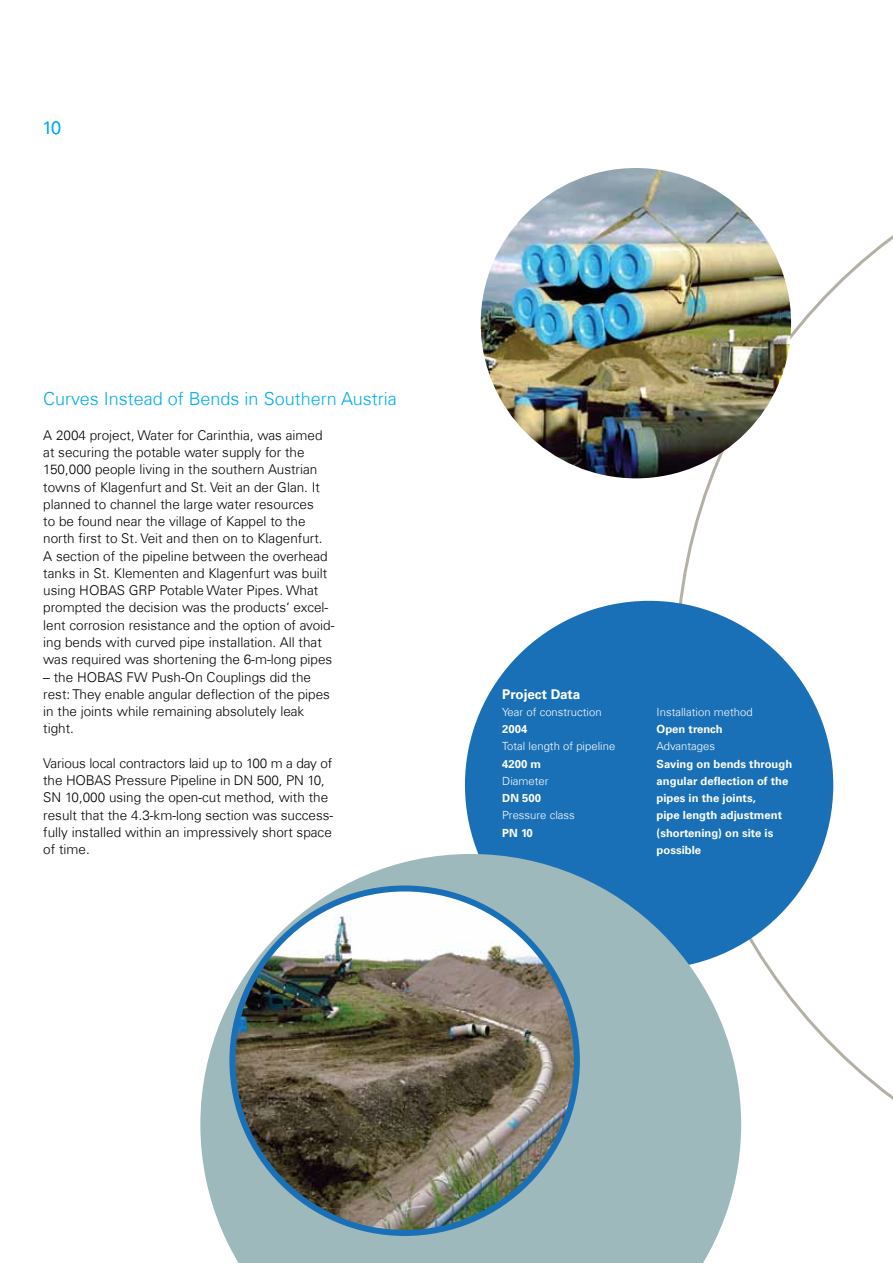
<style>
.page{position:relative;width:893px;height:1263px;background:#fff}
.page>*{position:absolute;margin:0;border:0;box-sizing:border-box;transform-origin:0 0}
.t1{font:300 18px "Univers Com 45";color:#00aeef}
.t2{font:300 13.5px/17.2px "Univers Com 45";color:#000}
.t3{font:700 13.5px "Univers Com 65";color:#fff}
.t4{font:700 11.25px/17.2px "Univers Com 65";color:#fff}
.t5{font:300 11.25px "Univers Com 45";color:#fff}
</style>
<div class="page">
<svg style="left:675px;top:173px;width:218px;height:959px"></svg>
<div style="left:465px;top:601px;width:368px;height:368px;background:#1a70b6;border-radius:50%"></div>
<img style="left:481px;top:168px;width:310px;height:310px;border-radius:155px">
<svg style="left:200px;top:854px;width:541px;height:409px;fill:#9eb9bc"></svg>
<img style="left:232px;top:889px;width:345px;height:344px;border-radius:168px">
<h1 class="t1" style="left:43px;top:116px;width:20px">10</h1>
<h1 class="t1" style="left:43px;top:388px;width:355px">Curves Instead of Bends in Southern Austria</h1>
<p class="t2" style="left:43px;top:426px;width:293px">A 2004 project, Water for Carinthia, was aimed at securing the potable water supply for the 150,000 people living in the southern Austrian towns of Klagenfurt and St. Veit an der Glan. It planned to channel the large water resources<br>to be found near the village of Kappel to the north first to St. Veit and then on to Klagenfurt.<br>A section of the pipeline between the overhead tanks in St. Klementen and Klagenfurt was built using HOBAS GRP Potable Water Pipes. What prompted the decision was the products‘ excel&shy;lent corrosion resistance and the option of avoid&shy;ing bends with curved pipe installation. All that was required was shortening the 6-m-long pipes</p>
<p class="t2" style="left:43px;top:668px;width:288px">– the HOBAS FW Push-On Couplings did the rest: They enable angular deflection of the pipes in the joints while remaining absolutely leak tight.</p>
<p class="t2" style="left:43px;top:754px;width:292px">Various local contractors laid up to 100 m a day of the HOBAS Pressure Pipeline in DN 500, PN 10, SN 10,000 using the open-cut method, with the result that the 4.3-km-long section was success&shy;fully installed within an impressively short space of time.</p>
<p class="t3" style="left:502px;top:686px;width:80px">Project Data</p>
<p class="t5" style="left:502px;top:705px;width:101px">Year of construction</p>
<p class="t4" style="left:502px;top:721px;width:27px">2004</p>
<p class="t5" style="left:502px;top:740px;width:115px">Total length of pipeline</p>
<p class="t4" style="left:502px;top:755px;width:40px">4200 m</p>
<p class="t5" style="left:502px;top:774px;width:48px">Diameter</p>
<p class="t4" style="left:502px;top:790px;width:40px">DN 500</p>
<p class="t5" style="left:502px;top:809px;width:74px">Pressure class</p>
<p class="t4" style="left:502px;top:824px;width:32px">PN 10</p>
<p class="t5" style="left:657px;top:705px;width:98px">Installation method</p>
<p class="t4" style="left:657px;top:721px;width:68px">Open trench</p>
<p class="t5" style="left:657px;top:740px;width:60px">Advantages</p>
<p class="t4" style="left:657px;top:755px;width:137px">Saving on bends through angular deflection of the pipes in the joints,<br>pipe length adjustment (shortening) on site is possible</p>
</div>
